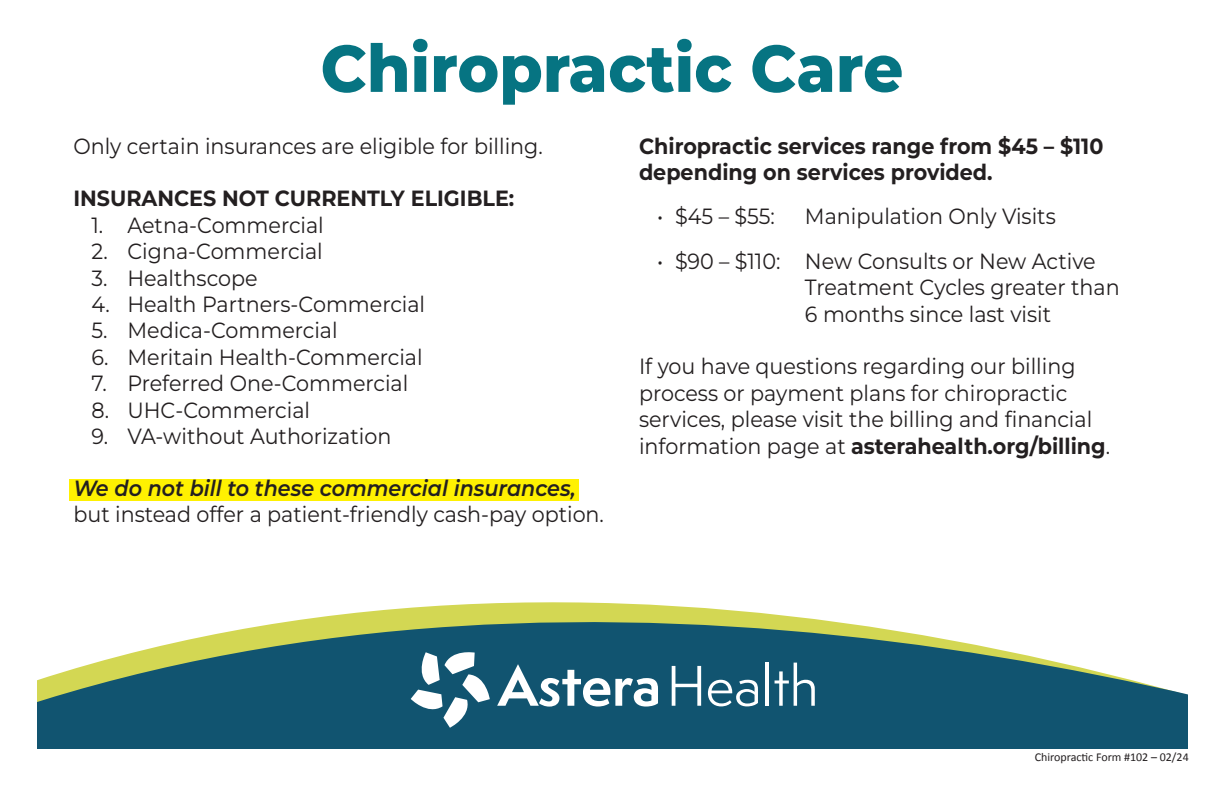
<style>
.page{position:relative;width:1224px;height:792px;background:#fff}
.page>*{position:absolute;margin:0;border:0;box-sizing:border-box;transform-origin:0 0}
.t1{font:800 66px "Montserrat";color:#067482;scale:.95 1}
.t2{font:22px/26.4px "Montserrat";color:#231f20;scale:.94 1}
.t3{font:700 22px/26.4px "Montserrat";color:#231f20;scale:.94 1}
.t4{font:12px "Calibri";color:#231f20}
.s1{font-weight:700}
.s2{font-weight:600;font-style:italic}
</style>
<div class="page">
<svg style="left:37px;top:602px;width:1151px;height:147px;fill:#115470"></svg>
<svg style="left:411px;top:652px;width:79px;height:76px"></svg>
<svg style="left:497px;top:664px;width:161px;height:43px"></svg>
<svg style="left:672px;top:666px;width:29px;height:40px"></svg>
<svg style="left:708px;top:680px;width:50px;height:26px"></svg>
<hr style="left:766px;top:663px;width:3px;height:43px;background:#fff">
<svg style="left:775px;top:663px;width:40px;height:43px"></svg>
<div style="left:69px;top:479px;width:510px;height:22px;background:#fff101"></div>
<p class="t1" style="left:321px;top:25px;width:615px">Chiropractic Care</p>
<p class="t2" style="left:73px;top:132px;width:501px">Only certain insurances are eligible for billing.</p>
<p class="t3" style="left:73px;top:185px;width:470px">INSURANCES NOT CURRENTLY ELIGIBLE:</p>
<p class="t2" style="left:91px;top:211px;width:249px">1. Aetna-Commercial</p>
<p class="t2" style="left:91px;top:238px;width:248px">2. Cigna-Commercial</p>
<p class="t2" style="left:91px;top:264px;width:178px">3. Healthscope</p>
<p class="t2" style="left:91px;top:291px;width:357px">4. Health Partners-Commercial</p>
<p class="t2" style="left:91px;top:317px;width:264px">5. Medica-Commercial</p>
<p class="t2" style="left:91px;top:343px;width:354px">6. Meritain Health-Commercial</p>
<p class="t2" style="left:91px;top:370px;width:339px">7. Preferred One-Commercial</p>
<p class="t2" style="left:91px;top:396px;width:234px">8. UHC-Commercial</p>
<p class="t2" style="left:91px;top:423px;width:321px">9. VA-without Authorization</p>
<p class="t3" style="left:639px;top:132px;width:496px">Chiropractic services range from $45 – $110 depending on services provided.</p>
<p class="t2" style="left:657px;top:203px;width:127px">• $45 – $55:</p>
<p class="t2" style="left:805px;top:203px;width:268px">Manipulation Only Visits</p>
<p class="t2" style="left:805px;top:247px;width:336px;text-indent:-148px">• $90 – $110: New Consults or New Active<br>Treatment Cycles greater than<br>6 months since last visit</p>
<p class="t2" style="left:639px;top:353px;width:503px">If you have questions regarding our billing process or payment plans for chiropractic services, please visit the billing and financial information page at <span class="s1">asterahealth.org/billing</span>.</p>
<p class="t2" style="left:73px;top:474px;width:566px"><span class="s2">We do not bill to these commercial insurances, </span>but instead offer a patient-friendly cash-pay option.</p>
<p class="t4" style="left:1035px;top:749px;width:156px">Chiropractic Form #102 – 02/24</p>
</div>
